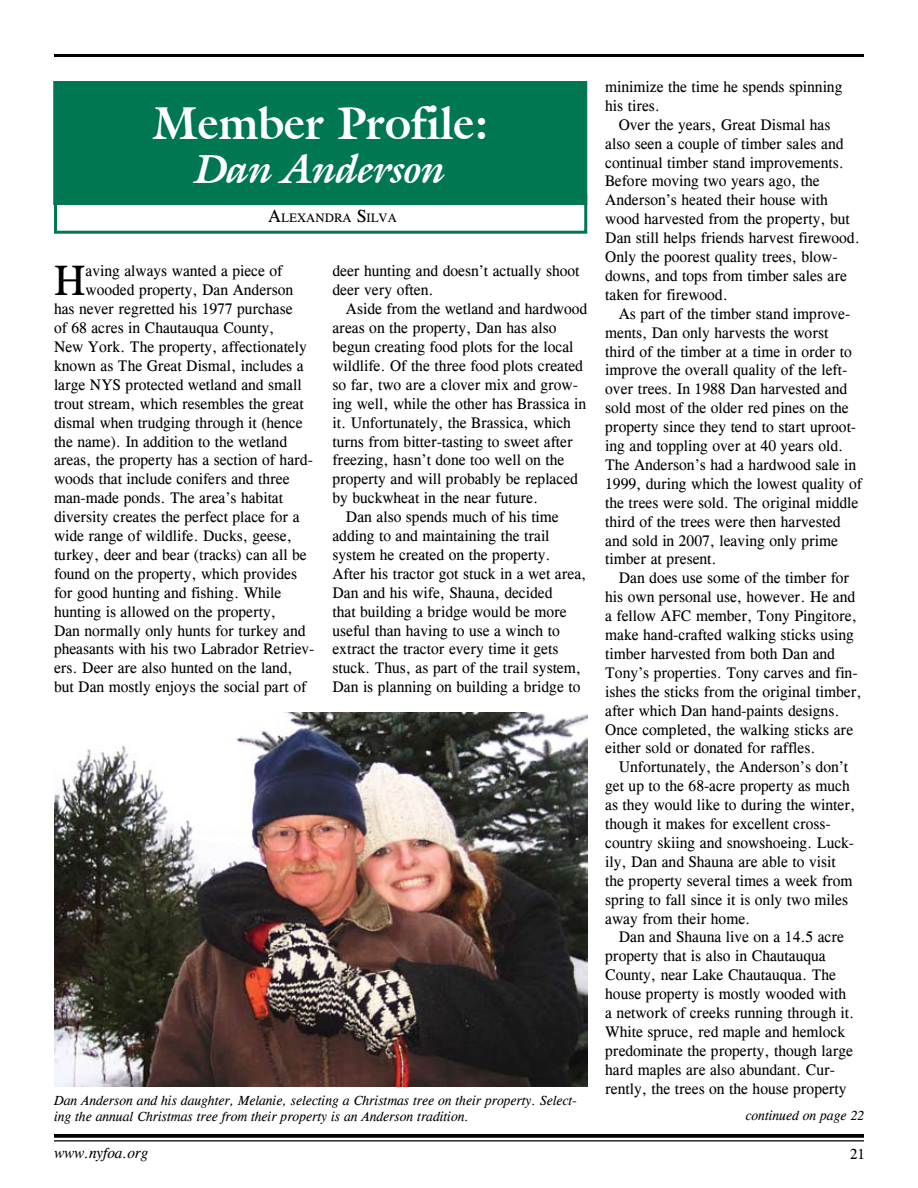
<style>
.page{position:relative;width:918px;height:1188px;background:#fff}
.page>*{position:absolute;margin:0;border:0;box-sizing:border-box;transform-origin:0 0}
.t1{font:700 45px "Galliard IT Cby BT";color:#fff}
.t2{font:43.5px "Cg Times";color:#000}
.t3{font:italic 700 40.5px "Galliard IT Cby BT";color:#fff}
.t4{font:15.75px/18.9px "Cg Times";color:#000}
.t5{font:italic 15px "Cg Times";color:#000}
.t6{font:15px "Cg Times";color:#000}
.t7{font:italic 13.5px/16.2px "Cg Times";color:#000}
.t8{font:12.6px "Cg Times";color:#000}
.s1{font-size:18px}
</style>
<div class="page">
<svg style="left:54px;top:1134px;width:810px;height:4px;background:#0f0f0f"></svg>
<hr style="left:54px;top:1140px;width:810px;height:1px;background:#000">
<hr style="left:54px;top:54px;width:810px;height:3px;background:#000">
<div style="left:54px;top:194px;width:533px;height:40px;border:3px solid #007753"></div>
<div style="left:54px;top:82px;width:532px;height:122px;background:#007753"></div>
<div style="left:53px;top:81px;width:534px;height:124px;border:2px solid #007753"></div>
<img style="left:54px;top:712px;width:533px;height:375px">
<h1 class="t1" style="left:153px;top:94px;width:338px">Member Profile:</h1>
<h3 class="t3" style="left:196px;top:141px;width:252px">Dan Anderson</h3>
<p class="t8" style="left:268px;top:210px;width:130px"><span class="s1">A</span>lexandra <span class="s1">S</span>ilva</p>
<h2 class="t2" style="left:54px;top:256px;width:33px">H</h2>
<p class="t4" style="left:86px;top:262px;width:198px">aving always wanted a piece of</p>
<p class="t4" style="left:86px;top:281px;width:209px">wooded property, Dan Anderson</p>
<p class="t4" style="left:54px;top:300px;width:240px">has never regretted his 1977 purchase</p>
<p class="t4" style="left:54px;top:319px;width:222px">of 68 acres in Chautauqua County,</p>
<p class="t4" style="left:54px;top:337px;width:254px">New York. The property, affectionately</p>
<p class="t4" style="left:54px;top:356px;width:251px">known as The Great Dismal, includes a</p>
<p class="t4" style="left:54px;top:375px;width:249px">large NYS protected wetland and small</p>
<p class="t4" style="left:54px;top:394px;width:251px">trout stream, which resembles the great</p>
<p class="t4" style="left:54px;top:413px;width:250px">dismal when trudging through it (hence</p>
<p class="t4" style="left:54px;top:432px;width:235px">the name). In addition to the wetland</p>
<p class="t4" style="left:54px;top:451px;width:260px">areas, the property has a section of hard-</p>
<p class="t4" style="left:54px;top:470px;width:237px">woods that include conifers and three</p>
<p class="t4" style="left:54px;top:489px;width:231px">man-made ponds. The area’s habitat</p>
<p class="t4" style="left:54px;top:508px;width:247px">diversity creates the perfect place for a</p>
<p class="t4" style="left:54px;top:526px;width:239px">wide range of wildlife. Ducks, geese,</p>
<p class="t4" style="left:54px;top:545px;width:254px">turkey, deer and bear (tracks) can all be</p>
<p class="t4" style="left:54px;top:564px;width:245px">found on the property, which provides</p>
<p class="t4" style="left:54px;top:583px;width:229px">for good hunting and fishing. While</p>
<p class="t4" style="left:54px;top:602px;width:224px">hunting is allowed on the property,</p>
<p class="t4" style="left:54px;top:621px;width:253px">Dan normally only hunts for turkey and</p>
<p class="t4" style="left:54px;top:640px;width:262px">pheasants with his two Labrador Retriev-</p>
<p class="t4" style="left:54px;top:659px;width:240px">ers. Deer are also hunted on the land,</p>
<p class="t4" style="left:54px;top:678px;width:254px">but Dan mostly enjoys the social part of</p>
<p class="t4" style="left:332px;top:262px;width:249px">deer hunting and doesn’t actually shoot deer very often.</p>
<p class="t4" style="left:346px;top:300px;width:243px">Aside from the wetland and hardwood</p>
<p class="t4" style="left:332px;top:319px;width:225px">areas on the property, Dan has also</p>
<p class="t4" style="left:332px;top:337px;width:243px">begun creating food plots for the local</p>
<p class="t4" style="left:332px;top:356px;width:252px">wildlife. Of the three food plots created</p>
<p class="t4" style="left:332px;top:375px;width:247px">so far, two are a clover mix and grow-</p>
<p class="t4" style="left:332px;top:394px;width:255px">ing well, while the other has Brassica in</p>
<p class="t4" style="left:332px;top:413px;width:240px">it. Unfortunately, the Brassica, which</p>
<p class="t4" style="left:332px;top:432px;width:242px">turns from bitter-tasting to sweet after</p>
<p class="t4" style="left:332px;top:451px;width:233px">freezing, hasn’t done too well on the</p>
<p class="t4" style="left:332px;top:470px;width:247px">property and will probably be replaced</p>
<p class="t4" style="left:332px;top:489px;width:207px">by buckwheat in the near future.</p>
<p class="t4" style="left:346px;top:508px;width:214px">Dan also spends much of his time</p>
<p class="t4" style="left:332px;top:526px;width:219px">adding to and maintaining the trail</p>
<p class="t4" style="left:332px;top:545px;width:220px">system he created on the property.</p>
<p class="t4" style="left:332px;top:564px;width:255px">After his tractor got stuck in a wet area,</p>
<p class="t4" style="left:332px;top:583px;width:221px">Dan and his wife, Shauna, decided</p>
<p class="t4" style="left:332px;top:602px;width:236px">that building a bridge would be more</p>
<p class="t4" style="left:332px;top:621px;width:229px">useful than having to use a winch to</p>
<p class="t4" style="left:332px;top:640px;width:227px">extract the tractor every time it gets</p>
<p class="t4" style="left:332px;top:659px;width:250px">stuck. Thus, as part of the trail system,</p>
<p class="t4" style="left:332px;top:678px;width:249px">Dan is planning on building a bridge to</p>
<p class="t7" style="left:54px;top:1093px;width:524px">Dan Anderson and his daughter, Melanie, selecting a Christmas tree on their property. Select&shy;ing the annual Christmas tree from their property is an Anderson tradition.</p>
<p class="t4" style="left:605px;top:77px;width:239px">minimize the time he spends spinning his tires.</p>
<p class="t4" style="left:605px;top:115px;width:256px;text-indent:14px">Over the years, Great Dismal has<br>also seen a couple of timber sales and continual timber stand improvements.<br>Before moving two years ago, the Anderson’s heated their house with wood harvested from the property, but Dan still helps friends harvest firewood.<br>Only the poorest quality trees, blow&shy;downs, and tops from timber sales are taken for firewood.</p>
<p class="t4" style="left:605px;top:304px;width:258px;text-indent:14px">As part of the timber stand improve&shy;ments, Dan only harvests the worst<br>third of the timber at a time in order to improve the overall quality of the left&shy;over trees. In 1988 Dan harvested and sold most of the older red pines on the property since they tend to start uproot&shy;ing and toppling over at 40 years old.<br>The Anderson’s had a hardwood sale in 1999, during which the lowest quality of the trees were sold. The original middle third of the trees were then harvested and sold in 2007, leaving only prime timber at present.</p>
<p class="t4" style="left:605px;top:569px;width:258px;text-indent:14px">Dan does use some of the timber for his own personal use, however. He and a fellow AFC member, Tony Pingitore, make hand-crafted walking sticks using timber harvested from both Dan and Tony’s properties. Tony carves and fin&shy;ishes the sticks from the original timber, after which Dan hand-paints designs.<br>Once completed, the walking sticks are either sold or donated for raffles.</p>
<p class="t4" style="left:605px;top:758px;width:251px;text-indent:14px">Unfortunately, the Anderson’s don’t get up to the 68-acre property as much as they would like to during the winter, though it makes for excellent cross&shy;country skiing and snowshoeing. Luck&shy;ily, Dan and Shauna are able to visit the property several times a week from spring to fall since it is only two miles away from their home.</p>
<p class="t4" style="left:605px;top:928px;width:251px;text-indent:14px">Dan and Shauna live on a 14.5 acre property that is also in Chautauqua County, near Lake Chautauqua. The house property is mostly wooded with a network of creeks running through it.<br>White spruce, red maple and hemlock predominate the property, though large hard maples are also abundant. Cur&shy;rently, the trees on the house property</p>
<p class="t7" style="left:746px;top:1107px;width:120px">continued on page 22</p>
<p class="t5" style="left:54px;top:1145px;width:96px">www.nyfoa.org</p>
<p class="t6" style="left:850px;top:1145px;width:16px">21</p>
</div>
